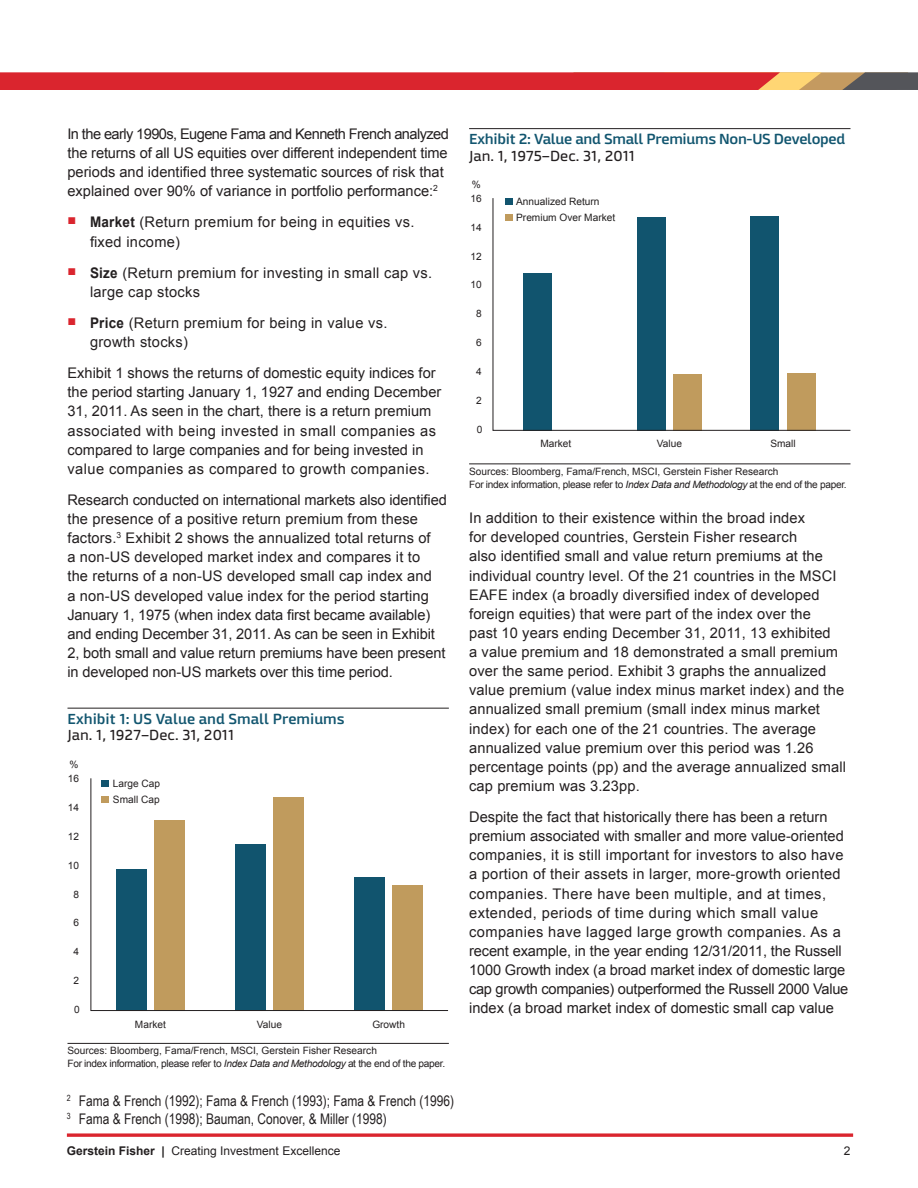
<style>
.page{position:relative;width:918px;height:1188px;background:#fff}
.page>*{position:absolute;margin:0;border:0;box-sizing:border-box;transform-origin:0 0}
.GF_2017_Body_9_75{font:14.7px/19.2px "Arial";letter-spacing:.01em;color:#231f20}
.GF_2017_Body_9_75-2{font:14.7px/19.2px "Arial";letter-spacing:-.01em;color:#231f20}
.GF_2017_Disclosure{font:14.7px/17.7px "Arial Narrow";color:#231f20}
.GF_2017_Exhibit_T{font:600 14.7px/16.5px "Mangerica";letter-spacing:-.02em;color:#11556f}
.GF_2017_Exhibit_T-2{font:600 14.7px/16.5px "Mangerica";color:#11556f}
.t1{font:12px "Arial";color:#231f20}
.GF_2017_Exhibit_So{font:10.2px/12.8px "Arial";color:#231f20}
.t2{font:10.2px/16.4px "Arial";color:#211e1e}
.s1{font-weight:700}
.s2{font-weight:400;color:#231f20}
.s3{font-style:italic}
</style>
<div class="page">
<svg style="left:0;top:72px;width:918px;height:18px;background:#d23939"></svg>
<svg style="left:67px;top:1133px;width:786px;height:4px;background:#df464e"></svg>
<hr style="left:469px;top:128px;width:381px;height:1px;background:#231f20">
<hr style="left:469px;top:464px;width:381px;height:1px;background:#231f20">
<hr style="left:68px;top:708px;width:381px;height:1px;background:#231f20">
<hr style="left:68px;top:1043px;width:381px;height:1px;background:#231f20">
<svg style="left:493px;top:198px;width:357px;height:233px"></svg>
<div style="left:505px;top:198px;width:7px;height:6px;background:#11546e"></div>
<div style="left:505px;top:214px;width:7px;height:7px;background:#c09b5d"></div>
<svg style="left:91px;top:778px;width:357px;height:233px"></svg>
<div style="left:102px;top:780px;width:7px;height:7px;background:#11546e"></div>
<div style="left:102px;top:796px;width:7px;height:7px;background:#c09b5d"></div>
<p class="GF_2017_Body_9_75-2" style="left:68px;top:124px;width:383px">In the early 1990s, Eugene Fama and Kenneth French analyzed the returns of all US equities over different independent time periods and identified three systematic sources of risk that explained over 90% of variance in portfolio performance:<sup>2</sup></p>
<p class="GF_2017_Body_9_75" style="left:90px;top:213px;width:326px;text-indent:-22px"><sup>■</sup> <span class="s1">Market</span> (Return premium for being in equities vs. fixed income)</p>
<p class="GF_2017_Body_9_75" style="left:90px;top:263px;width:344px;text-indent:-22px"><sup>■</sup> <span class="s1">Size</span> (Return premium for investing in small cap vs. large cap stocks</p>
<p class="GF_2017_Body_9_75" style="left:90px;top:313px;width:299px;text-indent:-22px"><sup>■</sup> <span class="s1">Price</span> (Return premium for being in value vs. growth stocks)</p>
<p class="GF_2017_Body_9_75" style="left:68px;top:364px;width:375px">Exhibit 1 shows the returns of domestic equity indices for the period starting January 1, 1927 and ending December 31, 2011. As seen in the chart, there is a return premium associated with being invested in small companies as compared to large companies and for being invested in value companies as compared to growth companies.</p>
<p class="GF_2017_Body_9_75-2" style="left:68px;top:490px;width:381px">Research conducted on international markets also identified the presence of a positive return premium from these factors.<sup>3</sup> Exhibit 2 shows the annualized total returns of<br>a non-US developed market index and compares it to<br>the returns of a non-US developed small cap index and<br>a non-US developed value index for the period starting January 1, 1975 (when index data first became available) and ending December 31, 2011. As can be seen in Exhibit 2, both small and value return premiums have been present in developed non-US markets over this time period.</p>
<p class="GF_2017_Exhibit_T-2" style="left:68px;top:710px;width:279px">Exhibit 1: US Value and Small Premiums<br><span class="s2">Jan. 1, 1927–Dec. 31, 2011</span></p>
<p class="GF_2017_Exhibit_So" style="left:69px;top:758px;width:11px">%</p>
<p class="GF_2017_Exhibit_So" style="left:68px;top:772px;width:13px">16</p>
<p class="GF_2017_Exhibit_So" style="left:68px;top:801px;width:13px">14</p>
<p class="GF_2017_Exhibit_So" style="left:68px;top:830px;width:13px">12</p>
<p class="GF_2017_Exhibit_So" style="left:68px;top:859px;width:13px">10</p>
<p class="GF_2017_Exhibit_So" style="left:73px;top:888px;width:7px">8</p>
<p class="GF_2017_Exhibit_So" style="left:73px;top:917px;width:7px">6</p>
<p class="GF_2017_Exhibit_So" style="left:73px;top:945px;width:7px">4</p>
<p class="GF_2017_Exhibit_So" style="left:73px;top:974px;width:7px">2</p>
<p class="GF_2017_Exhibit_So" style="left:74px;top:1003px;width:7px">0</p>
<p class="GF_2017_Exhibit_So" style="left:113px;top:775px;width:49px;line-height:16.2px">Large Cap<br>Small Cap</p>
<p class="GF_2017_Exhibit_So" style="left:135px;top:1018px;width:32px">Market</p>
<p class="GF_2017_Exhibit_So" style="left:257px;top:1018px;width:27px">Value</p>
<p class="GF_2017_Exhibit_So" style="left:372px;top:1018px;width:34px">Growth</p>
<p class="GF_2017_Exhibit_So" style="left:68px;top:1044px;width:379px">Sources: Bloomberg, Fama/French, MSCI, Gerstein Fisher Research<br>For index information, please refer to <span class="s3">Index Data and Methodology</span> at the end of the paper.</p>
<p class="GF_2017_Disclosure" style="left:67px;top:1091px;width:389px"><sup>2</sup> Fama &amp; French (1992); Fama &amp; French (1993); Fama &amp; French (1996)<br><sup>3</sup> Fama &amp; French (1998); Bauman, Conover, &amp; Miller (1998)</p>
<p class="GF_2017_Exhibit_T" style="left:469px;top:131px;width:378px">Exhibit 2: Value and Small Premiums Non-US Developed<br><span class="s2">Jan. 1, 1975–Dec. 31, 2011</span></p>
<p class="GF_2017_Exhibit_So" style="left:472px;top:178px;width:11px">%</p>
<p class="GF_2017_Exhibit_So" style="left:470px;top:192px;width:13px">16</p>
<p class="GF_2017_Exhibit_So" style="left:470px;top:221px;width:13px">14</p>
<p class="GF_2017_Exhibit_So" style="left:470px;top:250px;width:13px">12</p>
<p class="GF_2017_Exhibit_So" style="left:470px;top:279px;width:13px">10</p>
<p class="GF_2017_Exhibit_So" style="left:476px;top:308px;width:7px">8</p>
<p class="GF_2017_Exhibit_So" style="left:476px;top:336px;width:7px">6</p>
<p class="GF_2017_Exhibit_So" style="left:476px;top:365px;width:7px">4</p>
<p class="GF_2017_Exhibit_So" style="left:476px;top:394px;width:7px">2</p>
<p class="GF_2017_Exhibit_So" style="left:477px;top:423px;width:7px">0</p>
<p class="t2" style="left:516px;top:193px;width:101px">Annualized Return<br>Premium Over Market</p>
<p class="GF_2017_Exhibit_So" style="left:540px;top:437px;width:32px">Market</p>
<p class="GF_2017_Exhibit_So" style="left:657px;top:437px;width:27px">Value</p>
<p class="GF_2017_Exhibit_So" style="left:770px;top:437px;width:27px">Small</p>
<p class="GF_2017_Exhibit_So" style="left:469px;top:465px;width:379px">Sources: Bloomberg, Fama/French, MSCI, Gerstein Fisher Research<br>For index information, please refer to <span class="s3">Index Data and Methodology</span> at the end of the paper.</p>
<p class="GF_2017_Body_9_75" style="left:469px;top:509px;width:378px">In addition to their existence within the broad index<br>for developed countries, Gerstein Fisher research<br>also identified small and value return premiums at the individual country level. Of the 21 countries in the MSCI EAFE index (a broadly diversified index of developed foreign equities) that were part of the index over the<br>past 10 years ending December 31, 2011, 13 exhibited<br>a value premium and 18 demonstrated a small premium over the same period. Exhibit 3 graphs the annualized value premium (value index minus market index) and the annualized small premium (small index minus market index) for each one of the 21 countries. The average annualized value premium over this period was 1.26 percentage points (pp) and the average annualized small cap premium was 3.23pp.</p>
<p class="GF_2017_Body_9_75" style="left:469px;top:807px;width:381px">Despite the fact that historically there has been a return premium associated with smaller and more value-oriented companies, it is still important for investors to also have a portion of their assets in larger, more-growth oriented companies. There have been multiple, and at times, extended, periods of time during which small value companies have lagged large growth companies. As a recent example, in the year ending 12/31/2011, the Russell 1000 Growth index (a broad market index of domestic large cap growth companies) outperformed the Russell 2000 Value index (a broad market index of domestic small cap value</p>
<p class="t1" style="left:67px;top:1143px;width:275px"><span class="s1">Gerstein Fisher |</span> Creating Investment Excellence</p>
<p class="t1" style="left:844px;top:1143px;width:8px">2</p>
</div>
